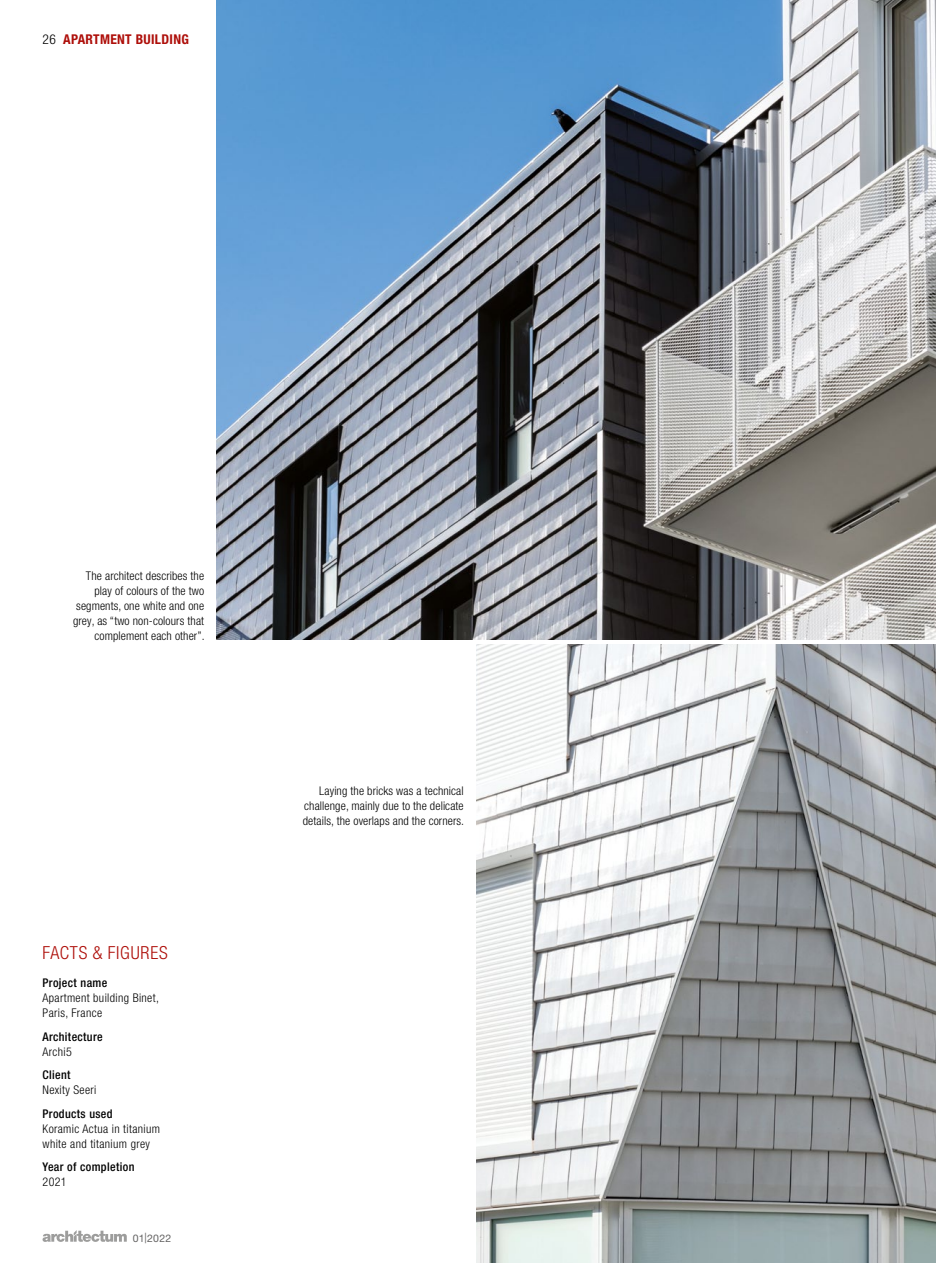
<style>
.page{position:relative;width:936px;height:1263px;background:#fff}
.page>*{position:absolute;margin:0;border:0;box-sizing:border-box;transform-origin:0 0}
.Kasten_Head{font:300 condensed 18px "Helvetica Neue LT Pro";letter-spacing:.04em;color:#ae0f0a}
.t1{font:700 condensed 13.5px "Helvetica Neue LT Pro";letter-spacing:.025em;color:#ae0f0a}
.Bildtext{font:300 condensed 12px/15px "Helvetica Neue LT Pro";letter-spacing:.01em;color:#000;text-align:right}
.Kasten_Lauf{font:300 condensed 12px/15px "Helvetica Neue LT Pro";letter-spacing:.03em;color:#000}
.Kasten_Lauf-2{font:500 condensed 12px/15px "Helvetica Neue LT Pro";letter-spacing:.03em;color:#000}
.t2{font:10.5px "Helvetica Neue LT Pro";letter-spacing:.03em;color:#646363}
.s1{font-weight:300;color:#000}
.s2{font-weight:500}
.s3{font-weight:300}
</style>
<div class="page">
<svg style="left:43px;top:1230px;width:84px;height:12px"></svg>
<img style="left:217px;top:0;width:718px;height:640px">
<img style="left:476px;top:644px;width:459px;height:619px">
<p class="t1" style="left:43px;top:31px;width:148px"><span class="s1">26</span> APARTMENT BUILDING</p>
<p class="Bildtext" style="left:73px;top:568px;width:133px">The architect describes the play of colours of the two segments, one white and one grey, as “two non-colours that complement each other”.</p>
<p class="Kasten_Head" style="left:43px;top:942px;width:127px">FACTS &amp; FIGURES</p>
<p class="Kasten_Lauf" style="left:43px;top:975px;width:118px"><span class="s2">Project name<br></span>Apartment building Binet,<br>Paris, France</p>
<p class="Kasten_Lauf-2" style="left:43px;top:1029px;width:62px">Architecture<br><span class="s3">Archi5</span></p>
<p class="Kasten_Lauf" style="left:43px;top:1067px;width:55px"><span class="s2">Client<br></span>Nexity Seeri</p>
<p class="Kasten_Lauf" style="left:43px;top:1106px;width:119px"><span class="s2">Products used<br></span>Koramic Actua in titanium white and titanium grey</p>
<p class="Kasten_Lauf-2" style="left:43px;top:1159px;width:93px">Year of completion<br><span class="s3">2021</span></p>
<p class="t2" style="left:133px;top:1232px;width:40px">01|2022</p>
<p class="Bildtext" style="left:303px;top:783px;width:163px;text-align:justify;text-indent:16px">Laying the bricks was a technical challenge, mainly due to the delicate details, the overlaps and the corners.</p>
</div>
